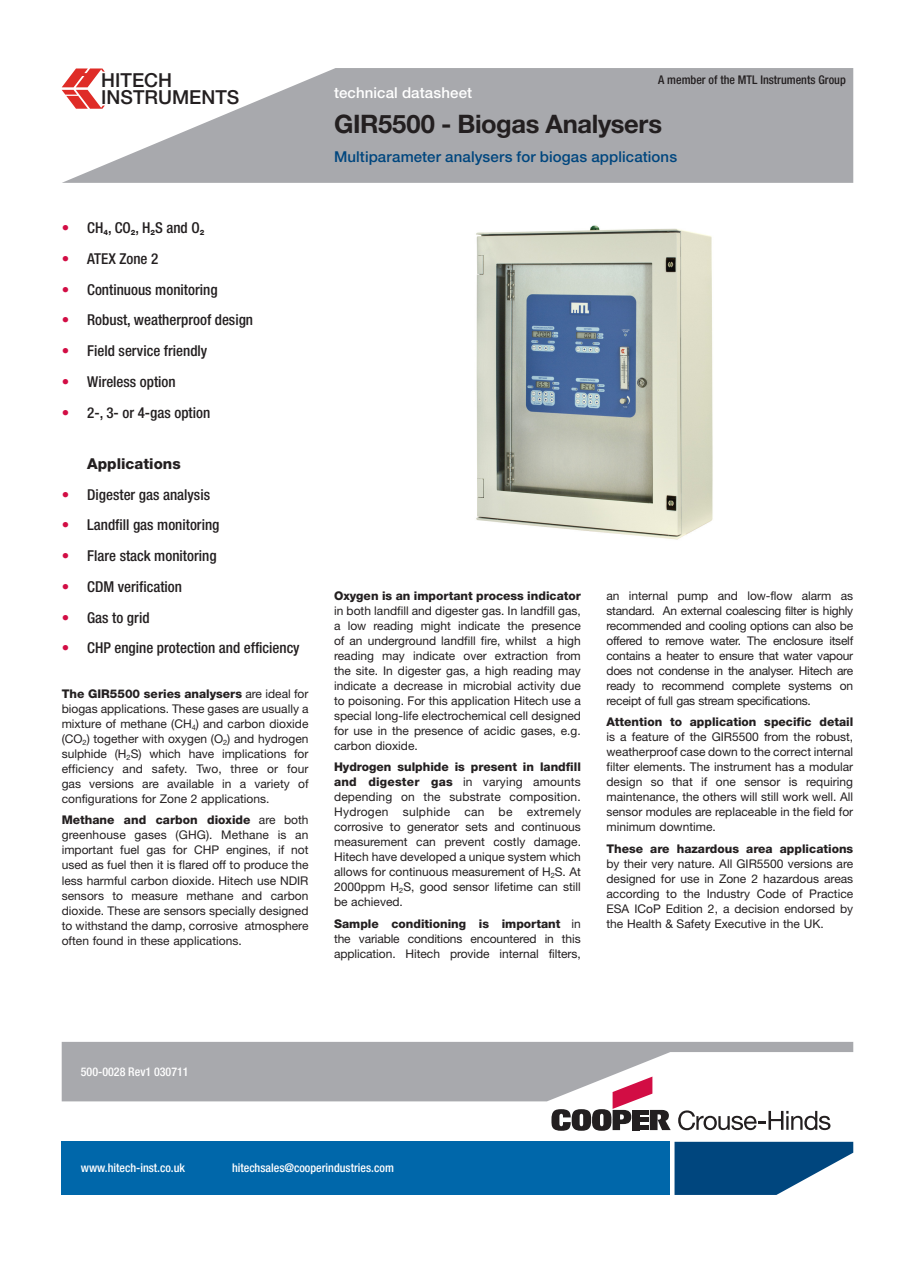
<style>
.page{position:relative;width:915px;height:1263px;background:#fff}
.page>*{position:absolute;margin:0;border:0;box-sizing:border-box;transform-origin:0 0}
.Front_Title_2{font:700 25.5px "Helvetica Neue LT Pro";letter-spacing:-.015em;color:#231f20}
.t1{font:500 19.35px/17.1px "Helvetica Neue LT Pro";color:#231f20}
.Bullet_-_Front_page{font:500 condensed 15px "Helvetica Neue LT Pro";color:#231f20}
.Front_Title_2-2{font:500 15px "Helvetica Neue LT Pro";letter-spacing:.005em;color:#00467e}
.Body_-_black{font:500 15px "Helvetica Neue LT Pro";letter-spacing:.01em;color:#fff}
.Intro_text{font:800 15px "Helvetica Neue LT Pro";color:#231f20}
.Intro_text-2{font:12px/15px "Helvetica Neue LT Pro";color:#231f20;text-align:justify}
.Body_text_-_white{font:500 condensed 12px "Helvetica Neue LT Pro";color:#fff}
.Bullet_-_Front_page-2{font:500 condensed 12px "Helvetica Neue LT Pro";color:#231f20}
.s1{color:#d20d44}
.s2{font-weight:800}
</style>
<div class="page">
<svg style="left:62px;top:68px;width:791px;height:115px;fill:#a8a9ad"></svg>
<svg style="left:62px;top:68px;width:43px;height:41px"></svg>
<svg style="left:674px;top:1142px;width:179px;height:53px"></svg>
<svg style="left:551px;top:1101px;width:119px;height:30px"></svg>
<svg style="left:678px;top:1110px;width:152px;height:20px"></svg>
<div style="left:62px;top:1142px;width:608px;height:53px;background:#0067aa"></div>
<svg style="left:62px;top:1042px;width:791px;height:59px;fill:#a8a9ad"></svg>
<img style="left:476px;top:225px;width:237px;height:315px">
<h2 class="t1" style="left:101px;top:71px;width:139px">HITECH<br>INSTRUMENTS</h2>
<p class="Bullet_-_Front_page-2" style="left:658px;top:73px;width:189px">A member of the MTL Instruments Group</p>
<p class="Body_-_black" style="left:334px;top:84px;width:139px">technical datasheet</p>
<p class="Front_Title_2" style="left:334px;top:108px;width:329px">GIR5500 - Biogas Analysers</p>
<p class="Bullet_-_Front_page" style="left:62px;top:219px;width:144px"><span class="s1">•</span> CH<sub>4</sub>, CO<sub>2</sub>, H<sub>2</sub>S and O<sub>2</sub></p>
<p class="Bullet_-_Front_page" style="left:62px;top:250px;width:98px"><span class="s1">•</span> ATEX Zone 2</p>
<p class="Bullet_-_Front_page" style="left:62px;top:280px;width:157px"><span class="s1">•</span> Continuous monitoring</p>
<p class="Bullet_-_Front_page" style="left:62px;top:311px;width:193px"><span class="s1">•</span> Robust, weatherproof design</p>
<p class="Bullet_-_Front_page" style="left:62px;top:342px;width:147px"><span class="s1">•</span> Field service friendly</p>
<p class="Bullet_-_Front_page" style="left:62px;top:373px;width:116px"><span class="s1">•</span> Wireless option</p>
<p class="Bullet_-_Front_page" style="left:62px;top:403px;width:150px"><span class="s1">•</span> 2-, 3- or 4-gas option</p>
<p class="Intro_text" style="left:87px;top:455px;width:95px">Applications</p>
<p class="Bullet_-_Front_page" style="left:62px;top:485px;width:150px"><span class="s1">•</span> Digester gas analysis</p>
<p class="Bullet_-_Front_page" style="left:62px;top:516px;width:159px"><span class="s1">•</span> Landfill gas monitoring</p>
<p class="Bullet_-_Front_page" style="left:62px;top:547px;width:156px"><span class="s1">•</span> Flare stack monitoring</p>
<p class="Bullet_-_Front_page" style="left:62px;top:578px;width:122px"><span class="s1">•</span> CDM verification</p>
<p class="Bullet_-_Front_page" style="left:62px;top:608px;width:89px"><span class="s1">•</span> Gas to grid</p>
<p class="Bullet_-_Front_page" style="left:62px;top:639px;width:239px"><span class="s1">•</span> CHP engine protection and efficiency</p>
<p class="Intro_text-2" style="left:62px;top:686px;width:248px"><span class="s2">The GIR5500 series analysers</span> are ideal for biogas applications. These gases are usually a mixture of methane (CH<sub>4</sub>) and carbon dioxide (CO<sub>2</sub>) together with oxygen (O<sub>2</sub>) and hydrogen sulphide (H<sub>2</sub>S) which have implications for efficiency and safety. Two, three or four gas versions are available in a variety of configurations for Zone 2 applications.</p>
<p class="Intro_text-2" style="left:62px;top:812px;width:248px"><span class="s2">Methane and carbon dioxide</span> are both greenhouse gases (GHG). Methane is an important fuel gas for CHP engines, if not used as fuel then it is flared off to produce the less harmful carbon dioxide. Hitech use NDIR sensors to measure methane and carbon dioxide. These are sensors specially designed to withstand the damp, corrosive atmosphere often found in these applications.</p>
<p class="Front_Title_2-2" style="left:334px;top:147px;width:344px">Multiparameter analysers for biogas applications</p>
<p class="Intro_text-2" style="left:334px;top:588px;width:248px"><span class="s2">Oxygen is an important process indicator </span>in both landfill and digester gas. In landfill gas, a low reading might indicate the presence of an underground landfill fire, whilst a high reading may indicate over extraction from the site. In digester gas, a high reading may indicate a decrease in microbial activity due to poisoning. For this application Hitech use a special long-life electrochemical cell designed for use in the presence of acidic gases, e.g. carbon dioxide.</p>
<p class="Intro_text-2" style="left:334px;top:759px;width:248px"><span class="s2">Hydrogen sulphide is present in landfill and digester gas</span> in varying amounts depending on the substrate composition.<br>Hydrogen sulphide can be extremely corrosive to generator sets and continuous measurement can prevent costly damage.<br>Hitech have developed a unique system which allows for continuous measurement of H<sub>2</sub>S. At 2000ppm H<sub>2</sub>S, good sensor lifetime can still be achieved.</p>
<p class="Intro_text-2" style="left:334px;top:916px;width:248px"><span class="s2">Sample conditioning is important</span> in the variable conditions encountered in this application. Hitech provide internal filters,</p>
<p class="Intro_text-2" style="left:606px;top:588px;width:248px">an internal pump and low-flow alarm as standard. An external coalescing filter is highly recommended and cooling options can also be offered to remove water. The enclosure itself contains a heater to ensure that water vapour does not condense in the analyser. Hitech are ready to recommend complete systems on receipt of full gas stream specifications.</p>
<p class="Intro_text-2" style="left:606px;top:714px;width:248px"><span class="s2">Attention to application specific detail </span>is a feature of the GIR5500 from the robust, weatherproof case down to the correct internal filter elements. The instrument has a modular design so that if one sensor is requiring maintenance, the others will still work well. All sensor modules are replaceable in the field for minimum downtime.</p>
<p class="Intro_text-2" style="left:606px;top:841px;width:248px"><span class="s2">These are hazardous area applications </span>by their very nature. All GIR5500 versions are designed for use in Zone 2 hazardous areas according to the Industry Code of Practice ESA ICoP Edition 2, a decision endorsed by the Health &amp; Safety Executive in the UK.</p>
<p class="Body_text_-_white" style="left:81px;top:1064px;width:109px">500-0028 Rev1 030711</p>
<p class="Body_text_-_white" style="left:81px;top:1160px;width:106px">www.hitech-inst.co.uk</p>
<p class="Body_text_-_white" style="left:232px;top:1160px;width:163px">hitechsales@cooperindustries.com</p>
</div>
